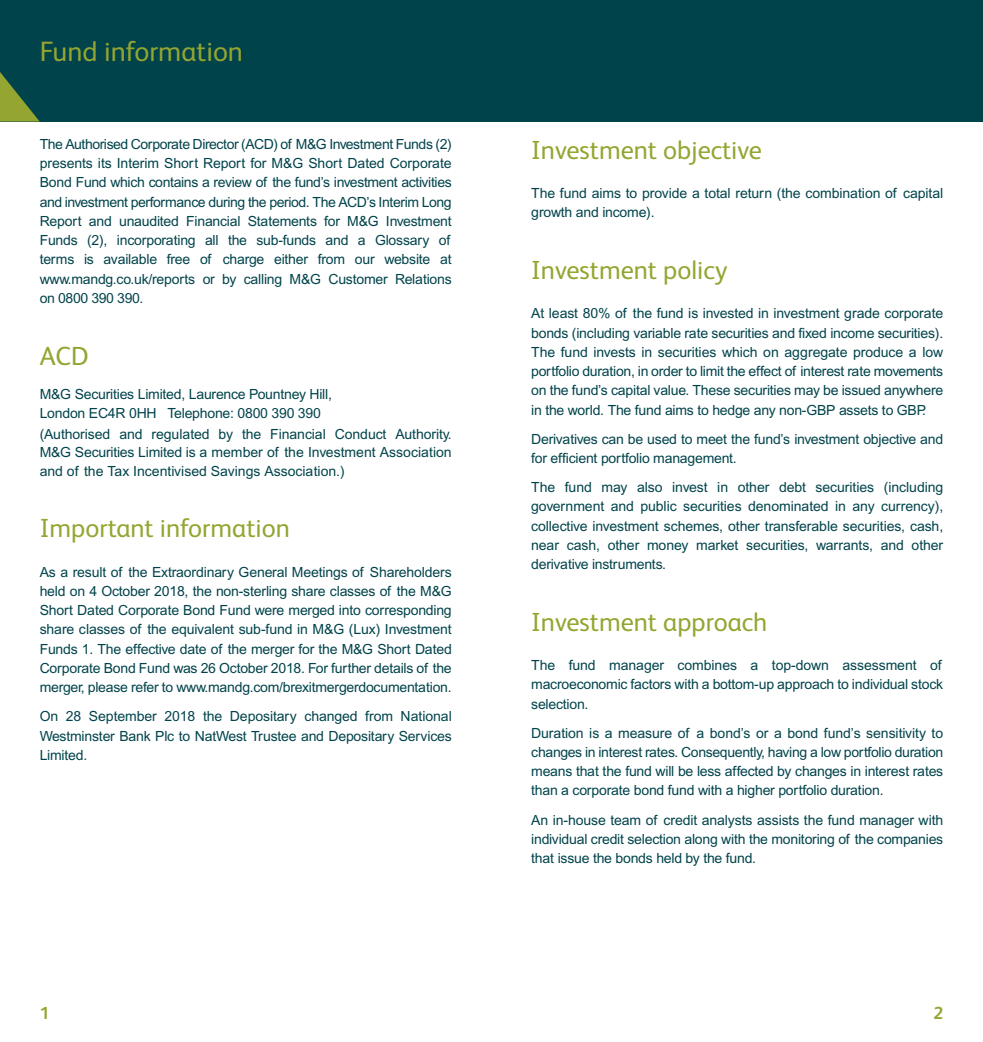
<style>
.page{position:relative;width:983px;height:1042px;background:#fff}
.page>*{position:absolute;margin:0;border:0;box-sizing:border-box;transform-origin:0 0}
.t1{font:28px "FS Albert";color:#94a531}
.t2{font:26.25px "FS Albert";color:#94a531}
.t3{font:700 17.5px "FS Albert";color:#94a531}
.t4{font:14px/19.2px "Arial";letter-spacing:-.015em;color:#00434b;text-align:justify}
</style>
<div class="page">
<div style="left:491px;top:0;width:491px;height:122px;background:#00434b"></div>
<div style="left:0;top:0;width:491px;height:122px;background:#00434b"></div>
<svg style="left:0;top:72px;width:40px;height:50px"></svg>
<h1 class="t1" style="left:40px;top:42px;width:205px">Fund information</h1>
<p class="t4" style="left:40px;top:136px;width:413px">The Authorised Corporate Director (ACD) of M&amp;G Investment Funds (2) presents its Interim Short Report for M&amp;G Short Dated Corporate Bond Fund which contains a review of the fund’s investment activities and investment performance during the period. The ACD’s Interim Long Report and unaudited Financial Statements for M&amp;G Investment Funds (2), incorporating all the sub-funds and a Glossary of terms is available free of charge either from our website at www.mandg.co.uk/reports or by calling M&amp;G Customer Relations on 0800 390 390.</p>
<h2 class="t2" style="left:40px;top:347px;width:50px">ACD</h2>
<p class="t4" style="left:40px;top:385px;width:294px">M&amp;G Securities Limited, Laurence Pountney Hill,<br>London EC4R 0HH Telephone: 0800 390 390</p>
<p class="t4" style="left:40px;top:426px;width:413px;line-height:18.4px">(Authorised and regulated by the Financial Conduct Authority.<br>M&amp;G Securities Limited is a member of the Investment Association and of the Tax Incentivised Savings Association.)</p>
<h2 class="t2" style="left:40px;top:519px;width:252px">Important information</h2>
<p class="t4" style="left:40px;top:563px;width:413px">As a result of the Extraordinary General Meetings of Shareholders held on 4 October 2018, the non-sterling share classes of the M&amp;G Short Dated Corporate Bond Fund were merged into corresponding share classes of the equivalent sub-fund in M&amp;G (Lux) Investment Funds 1. The effective date of the merger for the M&amp;G Short Dated Corporate Bond Fund was 26 October 2018. For further details of the merger, please refer to www.mandg.com/brexitmergerdocumentation.</p>
<p class="t4" style="left:40px;top:708px;width:413px">On 28 September 2018 the Depositary changed from National Westminster Bank Plc to NatWest Trustee and Depositary Services Limited.</p>
<p class="t3" style="left:40px;top:1007px;width:11px">1</p>
<h2 class="t2" style="left:531px;top:141px;width:232px">Investment objective</h2>
<p class="t4" style="left:531px;top:185px;width:413px">The fund aims to provide a total return (the combination of capital growth and income).</p>
<h2 class="t2" style="left:531px;top:261px;width:198px">Investment policy</h2>
<p class="t4" style="left:531px;top:305px;width:413px">At least 80% of the fund is invested in investment grade corporate bonds (including variable rate securities and fixed income securities).<br>The fund invests in securities which on aggregate produce a low portfolio duration, in order to limit the effect of interest rate movements on the fund’s capital value. These securities may be issued anywhere in the world. The fund aims to hedge any non-GBP assets to GBP.</p>
<p class="t4" style="left:531px;top:430px;width:413px">Derivatives can be used to meet the fund’s investment objective and for efficient portfolio management.</p>
<p class="t4" style="left:531px;top:479px;width:413px">The fund may also invest in other debt securities (including government and public securities denominated in any currency), collective investment schemes, other transferable securities, cash, near cash, other money market securities, warrants, and other derivative instruments.</p>
<h2 class="t2" style="left:531px;top:613px;width:238px">Investment approach</h2>
<p class="t4" style="left:531px;top:657px;width:413px">The fund manager combines a top-down assessment of macroeconomic factors with a bottom-up approach to individual stock selection.</p>
<p class="t4" style="left:531px;top:724px;width:413px">Duration is a measure of a bond’s or a bond fund’s sensitivity to changes in interest rates. Consequently, having a low portfolio duration means that the fund will be less affected by changes in interest rates than a corporate bond fund with a higher portfolio duration.</p>
<p class="t4" style="left:531px;top:811px;width:413px">An in-house team of credit analysts assists the fund manager with individual credit selection along with the monitoring of the companies that issue the bonds held by the fund.</p>
<p class="t3" style="left:933px;top:1007px;width:11px">2</p>
</div>
